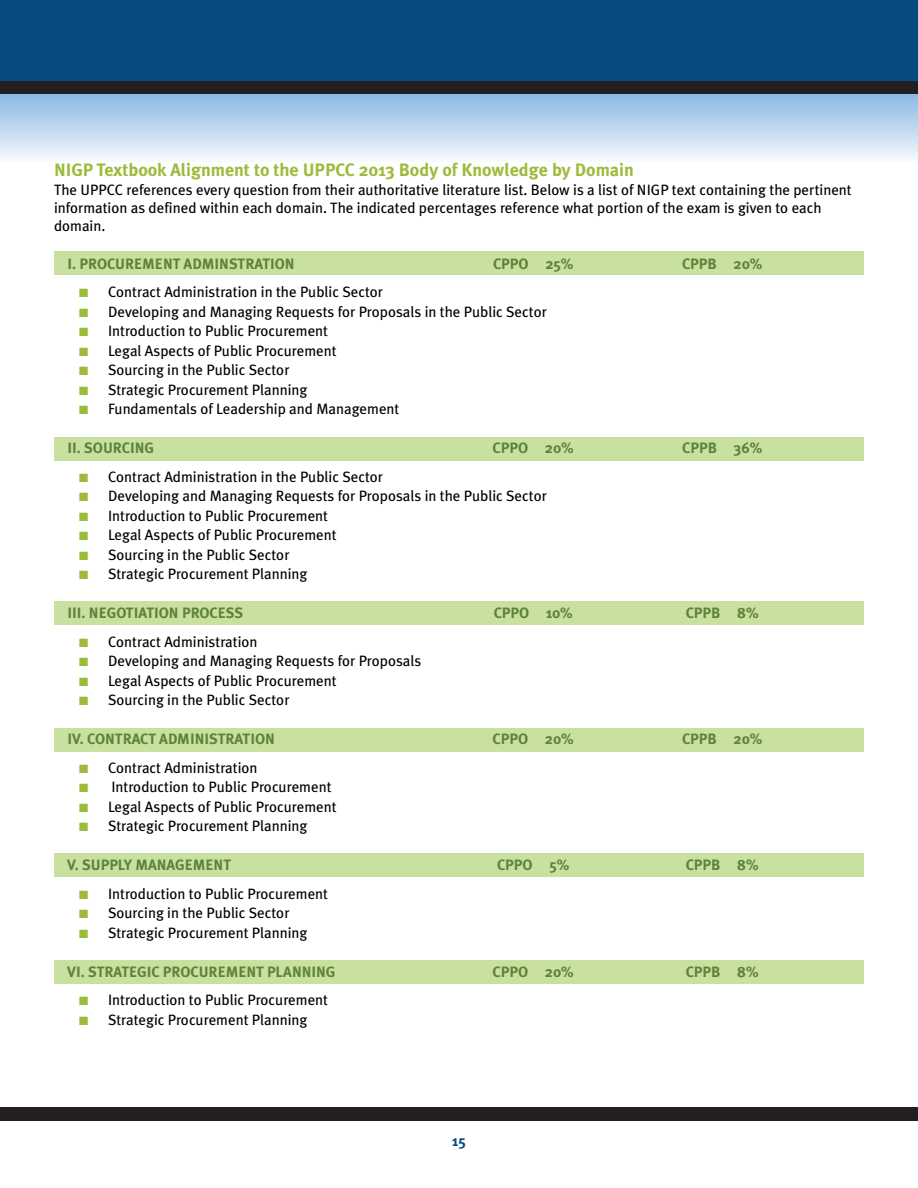
<style>
.page{position:relative;width:918px;height:1188px;background:#fff}
.page>*{position:absolute;margin:0;border:0;box-sizing:border-box;transform-origin:0 0}
.t1{font:700 18px "Meta Plus";color:#9dbb3b}
.t2{font:15px/18px "Meta Plus";color:#000}
.t3{font:700 15px "Meta Plus";color:#5f8239}
.t4{font:700 15px "Meta Plus";color:#084b82}
.s1{color:#9dbb3b}
</style>
<div class="page">
<div style="left:54px;top:252px;width:810px;height:23px;background:#c8e0a0"></div>
<div style="left:54px;top:438px;width:810px;height:23px;background:#c8e0a0"></div>
<div style="left:54px;top:601px;width:810px;height:24px;background:#c8e0a0"></div>
<div style="left:54px;top:853px;width:810px;height:24px;background:#c8e0a0"></div>
<div style="left:54px;top:728px;width:810px;height:23px;background:#c8e0a0"></div>
<div style="left:54px;top:961px;width:810px;height:23px;background:#c8e0a0"></div>
<div style="left:0;top:88px;width:918px;height:74px;background:linear-gradient(to bottom,#82b2e0,#f5f8fc)"></div>
<div style="left:0;top:14px;width:918px;height:80px;background:#231f20"></div>
<div style="left:0;top:0;width:918px;height:81px;background:#084b82"></div>
<div style="left:0;top:1107px;width:918px;height:13px;background:#231f20"></div>
<p class="t1" style="left:54px;top:159px;width:581px">NIGP Textbook Alignment to the UPPCC 2013 Body of Knowledge by Domain</p>
<p class="t2" style="left:54px;top:181px;width:799px">The UPPCC references every question from their authoritative literature list. Below is a list of NIGP text containing the pertinent information as defined within each domain. The indicated percentages reference what portion of the exam is given to each domain.</p>
<p class="t3" style="left:68px;top:255px;width:229px">I. PROCUREMENT ADMINSTRATION</p>
<p class="t3" style="left:493px;top:255px;width:82px">CPPO 25%</p>
<p class="t3" style="left:682px;top:255px;width:82px">CPPB 20%</p>
<p class="t2" style="left:79px;top:283px;width:306px"><span class="s1">■</span> Contract Administration in the Public Sector</p>
<p class="t2" style="left:79px;top:303px;width:469px"><span class="s1">■</span> Developing and Managing Requests for Proposals in the Public Sector</p>
<p class="t2" style="left:79px;top:322px;width:251px"><span class="s1">■</span> Introduction to Public Procurement</p>
<p class="t2" style="left:79px;top:342px;width:259px"><span class="s1">■</span> Legal Aspects of Public Procurement</p>
<p class="t2" style="left:79px;top:361px;width:212px"><span class="s1">■</span> Sourcing in the Public Sector</p>
<p class="t2" style="left:79px;top:381px;width:230px"><span class="s1">■</span> Strategic Procurement Planning</p>
<p class="t2" style="left:79px;top:400px;width:322px"><span class="s1">■</span> Fundamentals of Leadership and Management</p>
<p class="t3" style="left:67px;top:439px;width:88px">II. SOURCING</p>
<p class="t3" style="left:493px;top:439px;width:83px">CPPO 20%</p>
<p class="t3" style="left:682px;top:439px;width:82px">CPPB 36%</p>
<p class="t2" style="left:79px;top:468px;width:306px"><span class="s1">■</span> Contract Administration in the Public Sector</p>
<p class="t2" style="left:79px;top:487px;width:469px"><span class="s1">■</span> Developing and Managing Requests for Proposals in the Public Sector</p>
<p class="t2" style="left:79px;top:507px;width:251px"><span class="s1">■</span> Introduction to Public Procurement</p>
<p class="t2" style="left:79px;top:526px;width:259px"><span class="s1">■</span> Legal Aspects of Public Procurement</p>
<p class="t2" style="left:79px;top:546px;width:212px"><span class="s1">■</span> Sourcing in the Public Sector</p>
<p class="t2" style="left:79px;top:565px;width:230px"><span class="s1">■</span> Strategic Procurement Planning</p>
<p class="t3" style="left:67px;top:604px;width:177px">III. NEGOTIATION PROCESS</p>
<p class="t3" style="left:494px;top:604px;width:81px">CPPO 10%</p>
<p class="t3" style="left:686px;top:604px;width:75px">CPPB 8%</p>
<p class="t2" style="left:79px;top:633px;width:180px"><span class="s1">■</span> Contract Administration</p>
<p class="t2" style="left:79px;top:652px;width:344px"><span class="s1">■</span> Developing and Managing Requests for Proposals</p>
<p class="t2" style="left:79px;top:672px;width:259px"><span class="s1">■</span> Legal Aspects of Public Procurement</p>
<p class="t2" style="left:79px;top:691px;width:212px"><span class="s1">■</span> Sourcing in the Public Sector</p>
<p class="t3" style="left:67px;top:730px;width:209px">IV. CONTRACT ADMINISTRATION</p>
<p class="t3" style="left:493px;top:730px;width:83px">CPPO 20%</p>
<p class="t3" style="left:682px;top:730px;width:82px">CPPB 20%</p>
<p class="t2" style="left:79px;top:759px;width:180px"><span class="s1">■</span> Contract Administration</p>
<p class="t2" style="left:79px;top:778px;width:254px"><span class="s1">■</span> Introduction to Public Procurement</p>
<p class="t2" style="left:79px;top:798px;width:259px"><span class="s1">■</span> Legal Aspects of Public Procurement</p>
<p class="t2" style="left:79px;top:817px;width:230px"><span class="s1">■</span> Strategic Procurement Planning</p>
<p class="t3" style="left:67px;top:856px;width:165px">V. SUPPLY MANAGEMENT</p>
<p class="t3" style="left:497px;top:856px;width:74px">CPPO 5%</p>
<p class="t3" style="left:686px;top:856px;width:75px">CPPB 8%</p>
<p class="t2" style="left:79px;top:885px;width:251px"><span class="s1">■</span> Introduction to Public Procurement</p>
<p class="t2" style="left:79px;top:904px;width:212px"><span class="s1">■</span> Sourcing in the Public Sector</p>
<p class="t2" style="left:79px;top:924px;width:230px"><span class="s1">■</span> Strategic Procurement Planning</p>
<p class="t3" style="left:67px;top:963px;width:270px">VI. STRATEGIC PROCUREMENT PLANNING</p>
<p class="t3" style="left:493px;top:963px;width:83px">CPPO 20%</p>
<p class="t3" style="left:686px;top:963px;width:75px">CPPB 8%</p>
<p class="t2" style="left:79px;top:991px;width:251px"><span class="s1">■</span> Introduction to Public Procurement</p>
<p class="t2" style="left:79px;top:1011px;width:230px"><span class="s1">■</span> Strategic Procurement Planning</p>
<p class="t4" style="left:452px;top:1132px;width:15px">15</p>
</div>
